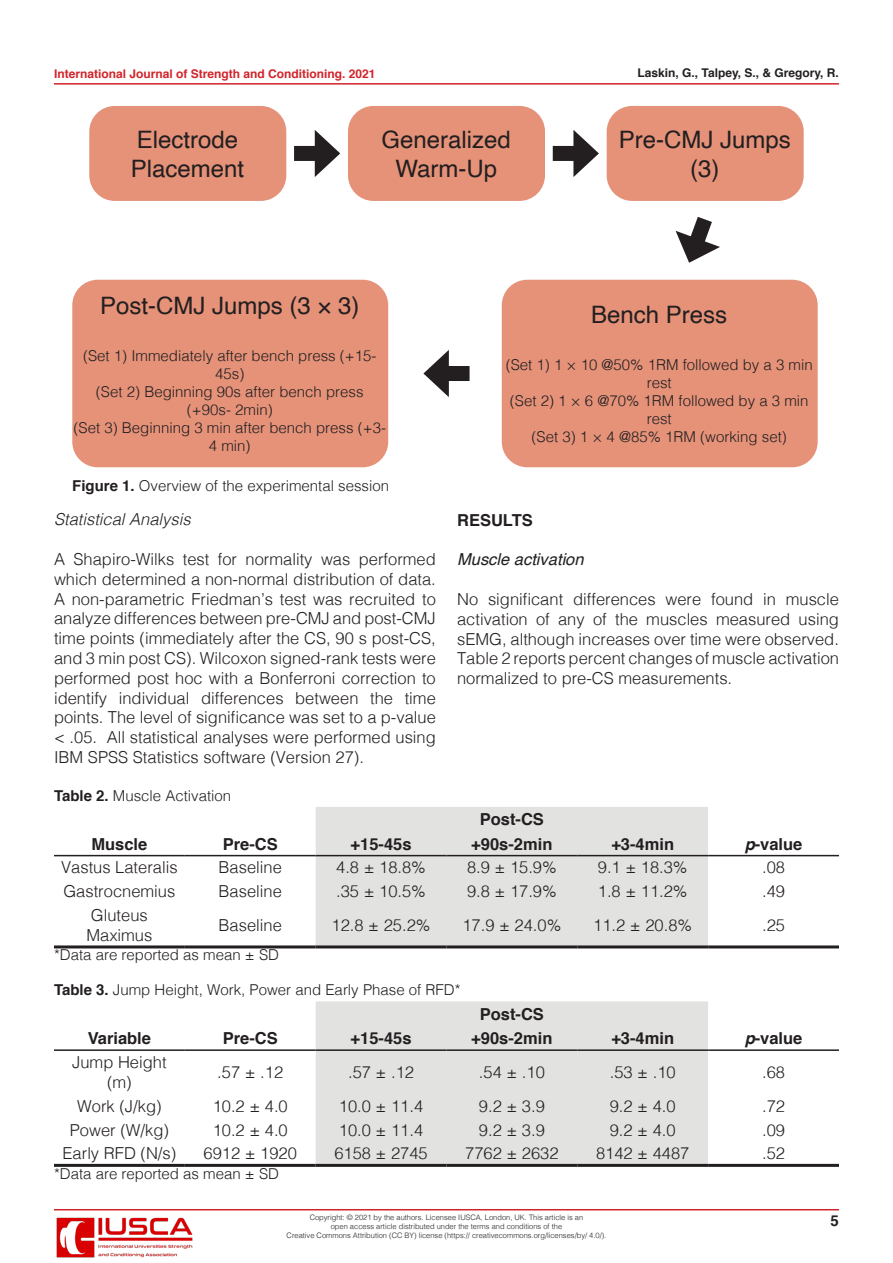
<style>
.page{position:relative;width:893px;height:1263px;background:#fff}
.page>*{position:absolute;margin:0;border:0;box-sizing:border-box;transform-origin:0 0}
.t1{font:24px/28.8px "Helvetica";color:#231f20;text-align:center}
.t2{font:300 16.5px/19.8px "Helvetica";color:#231f20;text-align:justify}
.t3{font:700 16.5px "Helvetica";color:#231f20}
.t4{font:italic 300 16.5px "Helvetica";color:#231f20}
.t5{font:italic 16.5px "Helvetica";color:#231f20}
.t6{font:300 15px/18px "Helvetica";color:#231f20;text-align:center}
.t7{font:700 15px "Helvetica";color:#231f20}
.t8{font:700 12px "Helvetica";color:#d1232a}
.t9{font:700 12px "Helvetica";color:#231f20}
.t10{font:300 7.5px "Helvetica";color:#231f20}
.s1{font-weight:700}
.s2{font-style:italic}
</style>
<div class="page">
<hr style="left:54px;top:83px;width:785px;height:2px;background:#d1232a">
<hr style="left:54px;top:1209px;width:785px;height:1px;background:#d1232a">
<img style="left:56px;top:1217px;width:137px;height:41px">
<div style="left:89px;top:106px;width:197px;height:95px;background:#e59279;border-radius:26px"></div>
<div style="left:348px;top:106px;width:197px;height:95px;background:#e59279;border-radius:26px"></div>
<div style="left:607px;top:106px;width:197px;height:95px;background:#e59279;border-radius:26px"></div>
<div style="left:502px;top:280px;width:316px;height:187px;background:#e59279;border-radius:26px"></div>
<div style="left:72px;top:280px;width:316px;height:187px;background:#e59279;border-radius:26px"></div>
<div style="left:294px;top:146px;width:31px;height:15px;background:#231f20"></div>
<svg style="left:315px;top:130px;width:25px;height:47px"></svg>
<div style="left:553px;top:146px;width:30px;height:15px;background:#231f20"></div>
<svg style="left:573px;top:130px;width:26px;height:47px"></svg>
<svg style="left:675px;top:217px;width:45px;height:46px"></svg>
<div style="left:439px;top:366px;width:31px;height:15px;background:#231f20"></div>
<svg style="left:423px;top:350px;width:26px;height:47px"></svg>
<div style="left:316px;top:807px;width:392px;height:138px;background:#e2e2e1"></div>
<hr style="left:54px;top:855px;width:131px;height:1px;background:#231f20">
<hr style="left:185px;top:855px;width:131px;height:1px;background:#231f20">
<hr style="left:316px;top:855px;width:130px;height:1px;background:#231f20">
<hr style="left:446px;top:855px;width:131px;height:1px;background:#231f20">
<hr style="left:577px;top:855px;width:131px;height:1px;background:#231f20">
<hr style="left:708px;top:855px;width:131px;height:1px;background:#231f20">
<hr style="left:54px;top:945px;width:131px;height:3px;background:#231f20">
<hr style="left:185px;top:945px;width:131px;height:3px;background:#231f20">
<hr style="left:316px;top:945px;width:130px;height:3px;background:#231f20">
<hr style="left:446px;top:945px;width:131px;height:3px;background:#231f20">
<hr style="left:577px;top:945px;width:131px;height:3px;background:#231f20">
<hr style="left:708px;top:945px;width:131px;height:3px;background:#231f20">
<div style="left:316px;top:1001px;width:392px;height:163px;background:#e2e2e1"></div>
<hr style="left:54px;top:1049px;width:131px;height:2px;background:#231f20">
<hr style="left:185px;top:1049px;width:131px;height:2px;background:#231f20">
<hr style="left:316px;top:1049px;width:130px;height:2px;background:#231f20">
<hr style="left:446px;top:1049px;width:131px;height:2px;background:#231f20">
<hr style="left:577px;top:1049px;width:131px;height:2px;background:#231f20">
<hr style="left:708px;top:1049px;width:131px;height:2px;background:#231f20">
<hr style="left:54px;top:1164px;width:131px;height:3px;background:#231f20">
<hr style="left:185px;top:1164px;width:131px;height:3px;background:#231f20">
<hr style="left:316px;top:1164px;width:130px;height:3px;background:#231f20">
<hr style="left:446px;top:1164px;width:131px;height:3px;background:#231f20">
<hr style="left:577px;top:1164px;width:131px;height:3px;background:#231f20">
<hr style="left:708px;top:1164px;width:131px;height:3px;background:#231f20">
<p class="t8" style="left:54px;top:64px;width:323px">International Journal of Strength and Conditioning. 2021</p>
<p class="t9" style="left:638px;top:63px;width:203px">Laskin, G., Talpey, S., &amp; Gregory, R.</p>
<p class="t1" style="left:131px;top:126px;width:115px;text-align:left">Electrode<br>Placement</p>
<p class="t1" style="left:381px;top:126px;width:131px">Generalized<br>Warm-Up</p>
<p class="t1" style="left:619px;top:126px;width:174px">Pre-CMJ Jumps (3)</p>
<p class="t1" style="left:100px;top:292px;width:261px">Post-CMJ Jumps (3 × 3)</p>
<p class="t6" style="left:83px;top:345px;width:295px">(Set 1) Immediately after bench press (+15-<br>45s)</p>
<p class="t6" style="left:96px;top:381px;width:269px">(Set 2) Beginning 90s after bench press (+90s- 2min)</p>
<p class="t6" style="left:74px;top:417px;width:314px">(Set 3) Beginning 3 min after bench press (+3-<br>4 min)</p>
<p class="t6" style="left:72px;top:475px;width:318px"><span class="s1">Figure 1.</span> Overview of the experimental session</p>
<p class="t4" style="left:54px;top:505px;width:138px">Statistical Analysis</p>
<p class="t2" style="left:54px;top:548px;width:383px">A Shapiro-Wilks test for normality was performed which determined a non-normal distribution of data.<br>A non-parametric Friedman’s test was recruited to analyze differences between pre-CMJ and post-CMJ time points (immediately after the CS, 90 s post-CS, and 3 min post CS). Wilcoxon signed-rank tests were performed post hoc with a Bonferroni correction to identify individual differences between the time points. The level of significance was set to a p-value &lt; .05. All statistical analyses were performed using IBM SPSS Statistics software (Version 27).</p>
<p class="t6" style="left:54px;top:785px;width:179px"><span class="s1">Table 2.</span> Muscle Activation</p>
<p class="t1" style="left:591px;top:301px;width:138px">Bench Press</p>
<p class="t6" style="left:506px;top:354px;width:309px">(Set 1) 1 × 10 @50% 1RM followed by a 3 min rest</p>
<p class="t6" style="left:510px;top:390px;width:300px">(Set 2) 1 × 6 @70% 1RM followed by a 3 min rest</p>
<p class="t6" style="left:532px;top:426px;width:257px">(Set 3) 1 × 4 @85% 1RM (working set)</p>
<p class="t3" style="left:457px;top:507px;width:77px">RESULTS</p>
<p class="t5" style="left:457px;top:547px;width:128px">Muscle activation</p>
<p class="t2" style="left:457px;top:588px;width:383px">No significant differences were found in muscle activation of any of the muscles measured using sEMG, although increases over time were observed.<br>Table 2 reports percent changes of muscle activation normalized to pre-CS measurements.</p>
<p class="t3" style="left:480px;top:806px;width:66px">Post-CS</p>
<p class="t3" style="left:91px;top:830px;width:57px">Muscle</p>
<p class="t3" style="left:223px;top:830px;width:57px">Pre-CS</p>
<p class="t3" style="left:351px;top:830px;width:63px">+15-45s</p>
<p class="t3" style="left:471px;top:830px;width:83px">+90s-2min</p>
<p class="t3" style="left:611px;top:830px;width:64px">+3-4min</p>
<p class="t3" style="left:745px;top:830px;width:59px"><span class="s2">p</span>-value</p>
<p class="t2" style="left:61px;top:856px;width:118px">Vastus Lateralis</p>
<p class="t2" style="left:219px;top:856px;width:65px">Baseline</p>
<p class="t2" style="left:336px;top:856px;width:91px">4.8 ± 18.8%</p>
<p class="t2" style="left:467px;top:856px;width:91px">8.9 ± 15.9%</p>
<p class="t2" style="left:598px;top:856px;width:91px">9.1 ± 18.3%</p>
<p class="t2" style="left:762px;top:856px;width:24px">.08</p>
<p class="t2" style="left:63px;top:880px;width:113px">Gastrocnemius</p>
<p class="t2" style="left:219px;top:880px;width:65px">Baseline</p>
<p class="t2" style="left:336px;top:880px;width:91px">.35 ± 10.5%</p>
<p class="t2" style="left:467px;top:880px;width:91px">9.8 ± 17.9%</p>
<p class="t2" style="left:598px;top:880px;width:91px">1.8 ± 11.2%</p>
<p class="t2" style="left:762px;top:880px;width:24px">.49</p>
<p class="t2" style="left:86px;top:904px;width:67px">Gluteus<br>Maximus</p>
<p class="t2" style="left:219px;top:914px;width:65px">Baseline</p>
<p class="t2" style="left:332px;top:914px;width:100px">12.8 ± 25.2%</p>
<p class="t2" style="left:462px;top:914px;width:100px">17.9 ± 24.0%</p>
<p class="t2" style="left:593px;top:914px;width:100px">11.2 ± 20.8%</p>
<p class="t2" style="left:762px;top:914px;width:24px">.25</p>
<p class="t6" style="left:54px;top:945px;width:226px">*Data are reported as mean ± SD</p>
<p class="t6" style="left:54px;top:980px;width:408px"><span class="s1">Table 3.</span> Jump Height, Work, Power and Early Phase of RFD*</p>
<p class="t3" style="left:480px;top:1001px;width:66px">Post-CS</p>
<p class="t3" style="left:88px;top:1025px;width:65px">Variable</p>
<p class="t3" style="left:223px;top:1025px;width:57px">Pre-CS</p>
<p class="t3" style="left:351px;top:1025px;width:63px">+15-45s</p>
<p class="t3" style="left:471px;top:1025px;width:83px">+90s-2min</p>
<p class="t3" style="left:611px;top:1025px;width:64px">+3-4min</p>
<p class="t3" style="left:745px;top:1025px;width:59px"><span class="s2">p</span>-value</p>
<p class="t2" style="left:72px;top:1051px;width:96px;text-align:center">Jump Height (m)</p>
<p class="t2" style="left:217px;top:1061px;width:67px">.57 ± .12</p>
<p class="t2" style="left:348px;top:1061px;width:67px">.57 ± .12</p>
<p class="t2" style="left:479px;top:1061px;width:67px">.54 ± .10</p>
<p class="t2" style="left:610px;top:1061px;width:67px">.53 ± .10</p>
<p class="t2" style="left:762px;top:1061px;width:24px">.68</p>
<p class="t2" style="left:77px;top:1095px;width:86px">Work (J/kg)</p>
<p class="t2" style="left:213px;top:1095px;width:77px">10.2 ± 4.0</p>
<p class="t2" style="left:339px;top:1095px;width:86px">10.0 ± 11.4</p>
<p class="t2" style="left:479px;top:1095px;width:67px">9.2 ± 3.9</p>
<p class="t2" style="left:610px;top:1095px;width:67px">9.2 ± 4.0</p>
<p class="t2" style="left:762px;top:1095px;width:24px">.72</p>
<p class="t2" style="left:70px;top:1118px;width:100px">Power (W/kg)</p>
<p class="t2" style="left:213px;top:1118px;width:77px">10.2 ± 4.0</p>
<p class="t2" style="left:339px;top:1118px;width:86px">10.0 ± 11.4</p>
<p class="t2" style="left:479px;top:1118px;width:67px">9.2 ± 3.9</p>
<p class="t2" style="left:610px;top:1118px;width:67px">9.2 ± 4.0</p>
<p class="t2" style="left:762px;top:1118px;width:24px">.09</p>
<p class="t2" style="left:63px;top:1142px;width:115px">Early RFD (N/s)</p>
<p class="t2" style="left:204px;top:1142px;width:95px">6912 ± 1920</p>
<p class="t2" style="left:334px;top:1142px;width:95px">6158 ± 2745</p>
<p class="t2" style="left:465px;top:1142px;width:95px">7762 ± 2632</p>
<p class="t2" style="left:596px;top:1142px;width:95px">8142 ± 4487</p>
<p class="t2" style="left:762px;top:1142px;width:24px">.52</p>
<p class="t6" style="left:54px;top:1163px;width:226px">*Data are reported as mean ± SD</p>
<p class="t10" style="left:310px;top:1211px;width:275px">Copyright: © 2021 by the authors. Licensee IUSCA, London, UK. This article is an</p>
<p class="t10" style="left:331px;top:1220px;width:233px">open access article distributed under the terms and conditions of the</p>
<p class="t10" style="left:287px;top:1229px;width:321px">Creative Commons Attribution (CC BY) license (https:// creativecommons.org/licenses/by/ 4.0/).</p>
<p class="t7" style="left:831px;top:1209px;width:10px">5</p>
</div>
